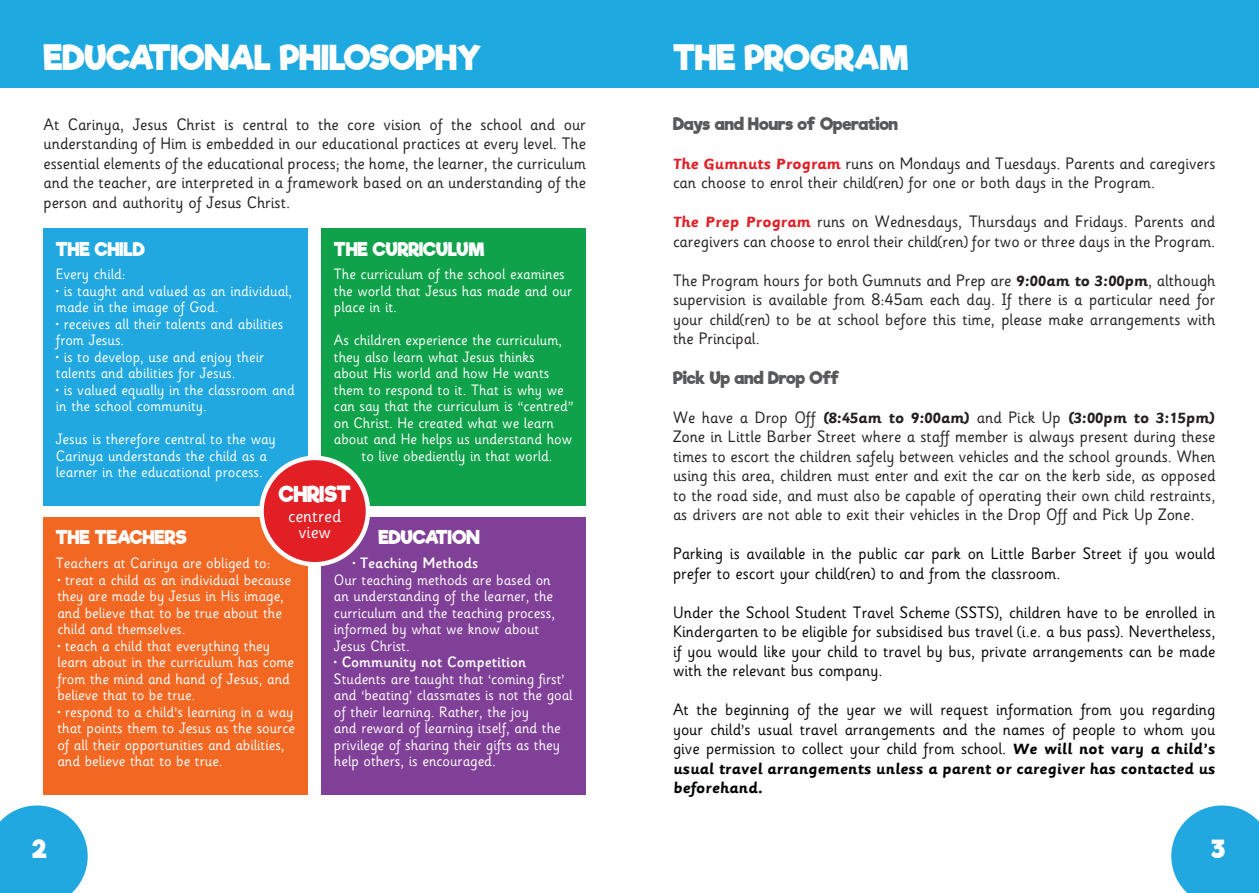
<style>
.page{position:relative;width:1259px;height:893px;background:#fff}
.page>*{position:absolute;margin:0;border:0;box-sizing:border-box;transform-origin:0 0}
.t1{font:700 33px "Riffic Free";color:#fff}
.t2{font:700 24px "Riffic Free";color:#fff}
.t3{font:700 21px "Riffic Free";color:#fff}
.t4{font:700 18px "Riffic Free";color:#fff}
.t5{font:18px "Sassoon Primary Infant";color:#fff}
.t6{font:16.5px/19.5px "Sassoon Primary Infant";color:#231f20;text-align:justify}
.t7{font:16.5px/19.5px "Sassoon Primary Infant";color:#020304;text-align:justify}
.t8{font:700 16.5px "Riffic Free";letter-spacing:-.005em;color:#58595b}
.t9{font:15px/16.5px "Sassoon Primary Infant";color:#fff}
.t10{font:500 15px "Sassoon Primary Infant";color:#fff}
.s1{font-weight:400}
.s2{font-family:"Sassoon Primary Type";font-weight:700;color:#e31f26}
.s3{font-family:"Sassoon Primary Type";font-weight:700}
</style>
<div class="page">
<div style="left:0;top:0;width:646px;height:87px;background:#1ea9e1"></div>
<div style="left:44px;top:229px;width:264px;height:277px;background:#21a8e1"></div>
<div style="left:321px;top:229px;width:265px;height:277px;background:#10a24a"></div>
<div style="left:44px;top:517px;width:264px;height:278px;background:#f26823"></div>
<div style="left:321px;top:517px;width:265px;height:278px;background:#814098"></div>
<div style="left:261px;top:458px;width:107px;height:106px;background:#e31f26;border-radius:50%"></div>
<div style="left:259px;top:456px;width:111px;height:110px;border:4px solid #fff;border-radius:50%"></div>
<svg style="left:0;top:805px;width:88px;height:88px;background:#3db3e4"></svg>
<div style="left:612px;top:0;width:647px;height:87px;background:#1ea9e1"></div>
<svg style="left:1171px;top:805px;width:88px;height:88px;background:#3db3e4"></svg>
<p class="t1" style="left:44px;top:38px;width:439px">EDUCATIONAL PHILOSOPHY</p>
<p class="t6" style="left:44px;top:115px;width:544px">At Carinya, Jesus Christ is central to the core vision of the school and our understanding of Him is embedded in our educational practices at every level. The essential elements of the educational process; the home, the learner, the curriculum and the teacher, are interpreted in a framework based on an understanding of the person and authority of Jesus Christ.</p>
<p class="t4" style="left:56px;top:238px;width:91px">THE CHILD</p>
<p class="t9" style="left:56px;top:266px;width:71px">Every child:</p>
<p class="t9" style="left:56px;top:283px;width:238px">• is taught and valued as an individual, made in the image of God.</p>
<p class="t9" style="left:56px;top:316px;width:229px">• receives all their talents and abilities from Jesus.</p>
<p class="t9" style="left:56px;top:349px;width:210px">• is to develop, use and enjoy their talents and abilities for Jesus.</p>
<p class="t9" style="left:56px;top:382px;width:240px">• is valued equally in the classroom and in the school community.</p>
<p class="t9" style="left:56px;top:431px;width:221px">Jesus is therefore central to the way<br>Carinya understands the child as a learner in the educational process.</p>
<p class="t4" style="left:334px;top:238px;width:152px">THE CURRICULUM</p>
<p class="t9" style="left:334px;top:266px;width:232px">The curriculum of the school examines</p>
<p class="t9" style="left:334px;top:283px;width:240px">the world that Jesus has made and our</p>
<p class="t9" style="left:334px;top:299px;width:65px">place in it.</p>
<p class="t9" style="left:334px;top:332px;width:230px">As children experience the curriculum,</p>
<p class="t9" style="left:334px;top:349px;width:202px">they also learn what Jesus thinks</p>
<p class="t9" style="left:334px;top:365px;width:217px">about His world and how He wants</p>
<p class="t9" style="left:334px;top:382px;width:231px">them to respond to it. That is why we</p>
<p class="t9" style="left:334px;top:398px;width:241px">can say that the curriculum is “centred”</p>
<p class="t9" style="left:334px;top:415px;width:221px">on Christ. He created what we learn</p>
<p class="t9" style="left:334px;top:431px;width:240px">about and He helps us understand how</p>
<p class="t9" style="left:361px;top:448px;width:193px">to live obediently in that world.</p>
<p class="t4" style="left:56px;top:527px;width:132px">THE TEACHERS</p>
<p class="t3" style="left:279px;top:482px;width:74px">CHRIST</p>
<p class="t5" style="left:288px;top:505px;width:55px">centred</p>
<p class="t5" style="left:298px;top:522px;width:34px">view</p>
<p class="t4" style="left:378px;top:527px;width:103px">EDUCATION</p>
<p class="t9" style="left:56px;top:555px;width:216px">Teachers at Carinya are obliged to:</p>
<p class="t9" style="left:57px;top:572px;width:235px">• treat a child as an individual because</p>
<p class="t9" style="left:57px;top:588px;width:228px">they are made by Jesus in His image,</p>
<p class="t9" style="left:57px;top:605px;width:226px">and believe that to be true about the</p>
<p class="t9" style="left:57px;top:621px;width:130px">child and themselves.</p>
<p class="t9" style="left:57px;top:638px;width:238px">• teach a child that everything they learn about in the curriculum has come</p>
<p class="t9" style="left:57px;top:671px;width:234px">from the mind and hand of Jesus, and</p>
<p class="t9" style="left:57px;top:687px;width:139px">believe that to be true.</p>
<p class="t9" style="left:57px;top:704px;width:238px">• respond to a child’s learning in a way</p>
<p class="t9" style="left:57px;top:720px;width:239px">that points them to Jesus as the source</p>
<p class="t9" style="left:57px;top:737px;width:229px">of all their opportunities and abilities,</p>
<p class="t9" style="left:57px;top:753px;width:167px">and believe that to be true.</p>
<p class="t2" style="left:32px;top:834px;width:16px">2</p>
<p class="t10" style="left:352px;top:554px;width:127px"><span class="s1">•</span> Teaching Methods</p>
<p class="t9" style="left:334px;top:572px;width:218px">Our teaching methods are based on</p>
<p class="t9" style="left:334px;top:588px;width:221px">an understanding of the learner, the</p>
<p class="t9" style="left:334px;top:605px;width:223px">curriculum and the teaching process,</p>
<p class="t9" style="left:334px;top:621px;width:207px">informed by what we know about</p>
<p class="t9" style="left:334px;top:638px;width:77px">Jesus Christ.</p>
<p class="t10" style="left:334px;top:653px;width:194px"><span class="s1">•</span> Community not Competition</p>
<p class="t9" style="left:334px;top:671px;width:232px">Students are taught that ‘coming first’</p>
<p class="t9" style="left:334px;top:687px;width:240px">and ‘beating’ classmates is not the goal of their learning. Rather, the joy</p>
<p class="t9" style="left:334px;top:720px;width:228px">and reward of learning itself, and the</p>
<p class="t9" style="left:334px;top:737px;width:228px">privilege of sharing their gifts as they</p>
<p class="t9" style="left:334px;top:753px;width:163px">help others, is encouraged.</p>
<p class="t1" style="left:673px;top:38px;width:237px">THE PROGRAM</p>
<p class="t8" style="left:673px;top:114px;width:226px">Days and Hours of Operation</p>
<p class="t6" style="left:673px;top:154px;width:544px"><span class="s2">The Gumnuts Program</span> runs on Mondays and Tuesdays. Parents and caregivers can choose to enrol their child(ren) for one or both days in the Program.</p>
<p class="t6" style="left:673px;top:212px;width:544px"><span class="s2">The Prep Program</span> runs on Wednesdays, Thursdays and Fridays. Parents and caregivers can choose to enrol their child(ren) for two or three days in the Program.</p>
<p class="t6" style="left:673px;top:271px;width:544px">The Program hours for both Gumnuts and Prep are <span class="s3">9:00am to 3:00pm</span>, although supervision is available from 8:45am each day. If there is a particular need for your child(ren) to be at school before this time, please make arrangements with the Principal.</p>
<p class="t8" style="left:673px;top:368px;width:168px">Pick Up and Drop Off</p>
<p class="t6" style="left:673px;top:408px;width:544px">We have a Drop Off <span class="s3">(8:45am to 9:00am)</span> and Pick Up <span class="s3">(3:00pm to 3:15pm)<br></span>Zone in Little Barber Street where a staff member is always present during these times to escort the children safely between vehicles and the school grounds. When using this area, children must enter and exit the car on the kerb side, as opposed to the road side, and must also be capable of operating their own child restraints, as drivers are not able to exit their vehicles in the Drop Off and Pick Up Zone.</p>
<p class="t7" style="left:673px;top:545px;width:544px">Parking is available in the public car park on Little Barber Street if you would prefer to escort your child(ren) to and from the classroom.</p>
<p class="t7" style="left:673px;top:603px;width:544px">Under the School Student Travel Scheme (SSTS), children have to be enrolled in Kindergarten to be eligible for subsidised bus travel (i.e. a bus pass). Nevertheless, if you would like your child to travel by bus, private arrangements can be made with the relevant bus company.</p>
<p class="t7" style="left:673px;top:701px;width:544px">At the beginning of the year we will request information from you regarding your child’s usual travel arrangements and the names of people to whom you give permission to collect your child from school. <span class="s3">We will not vary a child’s usual travel arrangements unless a parent or caregiver has contacted us beforehand.</span></p>
<p class="t2" style="left:1211px;top:834px;width:15px">3</p>
</div>
